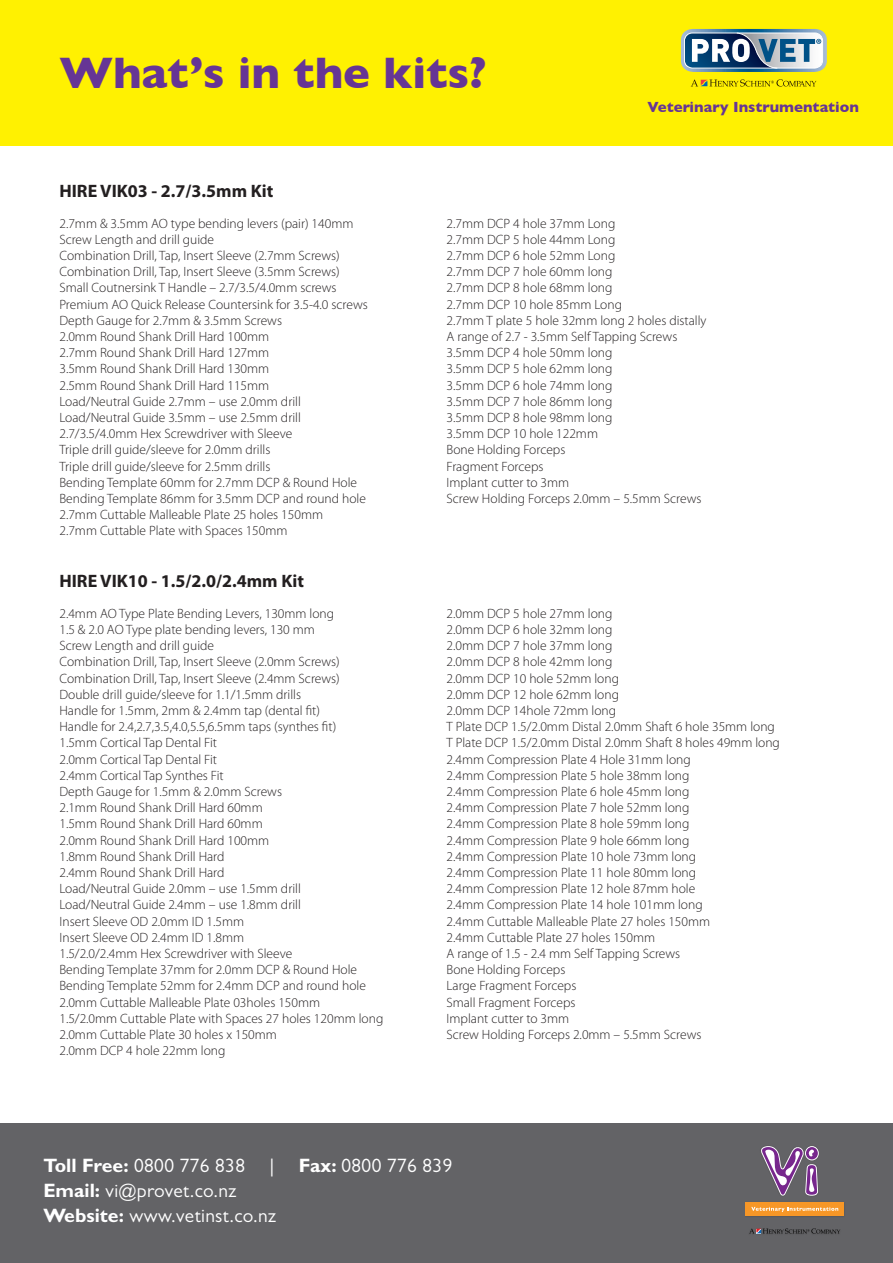
<style>
.page{position:relative;width:893px;height:1263px;background:#fff}
.page>*{position:absolute;margin:0;border:0;box-sizing:border-box;transform-origin:0 0}
.t1{font:700 45px "Gill Sans";color:#663595}
.t2{font:19.35px/24.6px "Gill Sans MT Pro";letter-spacing:.02em;color:#fff}
.t3{font:700 18px "Myriad Pro";color:#231f20}
.t4{font:700 15px "Gill Sans";color:#663595}
.t5{font:300 13.5px/16.2px "Myriad Pro";color:#231f20}
.s1{font-weight:700}
</style>
<div class="page">
<div style="left:0;top:0;width:893px;height:146px;background:#fff101"></div>
<svg style="left:681px;top:29px;width:146px;height:43px;background:#7b98ae"></svg>
<svg style="left:691px;top:79px;width:125px;height:8px"></svg>
<div style="left:0;top:1123px;width:893px;height:140px;background:#636366"></div>
<svg style="left:749px;top:1228px;width:91px;height:5px"></svg>
<svg style="left:761px;top:1146px;width:58px;height:50px"></svg>
<div style="left:745px;top:1202px;width:99px;height:14px;background:#f79727"></div>
<svg style="left:751px;top:1207px;width:87px;height:5px"></svg>
<h1 class="t1" style="left:59px;top:37px;width:429px">What’s in the kits?</h1>
<h3 class="t3" style="left:59px;top:179px;width:215px">HIRE VIK03 - 2.7/3.5mm Kit</h3>
<p class="t4" style="left:647px;top:95px;width:213px">Veterinary Instrumentation</p>
<p class="t5" style="left:59px;top:215px;width:310px">2.7mm &amp; 3.5mm AO type bending levers (pair) 140mm Screw Length and drill guide<br>Combination Drill, Tap, Insert Sleeve (2.7mm Screws)<br>Combination Drill, Tap, Insert Sleeve (3.5mm Screws)<br>Small Coutnersink T Handle – 2.7/3.5/4.0mm screws Premium AO Quick Release Countersink for 3.5-4.0 screws Depth Gauge for 2.7mm &amp; 3.5mm Screws<br>2.0mm Round Shank Drill Hard 100mm<br>2.7mm Round Shank Drill Hard 127mm<br>3.5mm Round Shank Drill Hard 130mm<br>2.5mm Round Shank Drill Hard 115mm<br>Load/Neutral Guide 2.7mm – use 2.0mm drill Load/Neutral Guide 3.5mm – use 2.5mm drill 2.7/3.5/4.0mm Hex Screwdriver with Sleeve<br>Triple drill guide/sleeve for 2.0mm drills<br>Triple drill guide/sleeve for 2.5mm drills<br>Bending Template 60mm for 2.7mm DCP &amp; Round Hole Bending Template 86mm for 3.5mm DCP and round hole 2.7mm Cuttable Malleable Plate 25 holes 150mm<br>2.7mm Cuttable Plate with Spaces 150mm</p>
<p class="t5" style="left:446px;top:215px;width:261px">2.7mm DCP 4 hole 37mm Long<br>2.7mm DCP 5 hole 44mm Long<br>2.7mm DCP 6 hole 52mm Long<br>2.7mm DCP 7 hole 60mm long<br>2.7mm DCP 8 hole 68mm long<br>2.7mm DCP 10 hole 85mm Long<br>2.7mm T plate 5 hole 32mm long 2 holes distally<br>A range of 2.7 - 3.5mm Self Tapping Screws<br>3.5mm DCP 4 hole 50mm long<br>3.5mm DCP 5 hole 62mm long<br>3.5mm DCP 6 hole 74mm long<br>3.5mm DCP 7 hole 86mm long<br>3.5mm DCP 8 hole 98mm long<br>3.5mm DCP 10 hole 122mm<br>Bone Holding Forceps<br>Fragment Forceps<br>Implant cutter to 3mm<br>Screw Holding Forceps 2.0mm – 5.5mm Screws</p>
<h3 class="t3" style="left:59px;top:569px;width:246px">HIRE VIK10 - 1.5/2.0/2.4mm Kit</h3>
<p class="t5" style="left:59px;top:605px;width:325px">2.4mm AO Type Plate Bending Levers, 130mm long<br>1.5 &amp; 2.0 AO Type plate bending levers, 130 mm<br>Screw Length and drill guide<br>Combination Drill, Tap, Insert Sleeve (2.0mm Screws)<br>Combination Drill, Tap, Insert Sleeve (2.4mm Screws)<br>Double drill guide/sleeve for 1.1/1.5mm drills<br>Handle for 1.5mm, 2mm &amp; 2.4mm tap (dental fit)<br>Handle for 2.4,2.7,3.5,4.0,5.5,6.5mm taps (synthes fit)<br>1.5mm Cortical Tap Dental Fit<br>2.0mm Cortical Tap Dental Fit<br>2.4mm Cortical Tap Synthes Fit<br>Depth Gauge for 1.5mm &amp; 2.0mm Screws<br>2.1mm Round Shank Drill Hard 60mm<br>1.5mm Round Shank Drill Hard 60mm<br>2.0mm Round Shank Drill Hard 100mm<br>1.8mm Round Shank Drill Hard<br>2.4mm Round Shank Drill Hard<br>Load/Neutral Guide 2.0mm – use 1.5mm drill<br>Load/Neutral Guide 2.4mm – use 1.8mm drill<br>Insert Sleeve OD 2.0mm ID 1.5mm<br>Insert Sleeve OD 2.4mm ID 1.8mm<br>1.5/2.0/2.4mm Hex Screwdriver with Sleeve<br>Bending Template 37mm for 2.0mm DCP &amp; Round Hole Bending Template 52mm for 2.4mm DCP and round hole 2.0mm Cuttable Malleable Plate 03holes 150mm<br>1.5/2.0mm Cuttable Plate with Spaces 27 holes 120mm long 2.0mm Cuttable Plate 30 holes x 150mm<br>2.0mm DCP 4 hole 22mm long</p>
<p class="t5" style="left:446px;top:605px;width:335px">2.0mm DCP 5 hole 27mm long<br>2.0mm DCP 6 hole 32mm long<br>2.0mm DCP 7 hole 37mm long<br>2.0mm DCP 8 hole 42mm long<br>2.0mm DCP 10 hole 52mm long<br>2.0mm DCP 12 hole 62mm long<br>2.0mm DCP 14hole 72mm long<br>T Plate DCP 1.5/2.0mm Distal 2.0mm Shaft 6 hole 35mm long T Plate DCP 1.5/2.0mm Distal 2.0mm Shaft 8 holes 49mm long 2.4mm Compression Plate 4 Hole 31mm long<br>2.4mm Compression Plate 5 hole 38mm long<br>2.4mm Compression Plate 6 hole 45mm long<br>2.4mm Compression Plate 7 hole 52mm long<br>2.4mm Compression Plate 8 hole 59mm long<br>2.4mm Compression Plate 9 hole 66mm long<br>2.4mm Compression Plate 10 hole 73mm long<br>2.4mm Compression Plate 11 hole 80mm long<br>2.4mm Compression Plate 12 hole 87mm hole<br>2.4mm Compression Plate 14 hole 101mm long<br>2.4mm Cuttable Malleable Plate 27 holes 150mm<br>2.4mm Cuttable Plate 27 holes 150mm<br>A range of 1.5 - 2.4 mm Self Tapping Screws<br>Bone Holding Forceps<br>Large Fragment Forceps<br>Small Fragment Forceps<br>Implant cutter to 3mm<br>Screw Holding Forceps 2.0mm – 5.5mm Screws</p>
<h2 class="t2" style="left:43px;top:1153px;width:203px"><span class="s1">Toll Free:</span> 0800 776 838</h2>
<h2 class="t2" style="left:270px;top:1153px;width:6px">|</h2>
<h2 class="t2" style="left:299px;top:1153px;width:155px"><span class="s1">Fax:</span> 0800 776 839</h2>
<h2 class="t2" style="left:43px;top:1178px;width:234px"><span class="s1">Email:</span> vi@provet.co.nz<br><span class="s1">Website:</span> www.vetinst.co.nz</h2>
</div>
